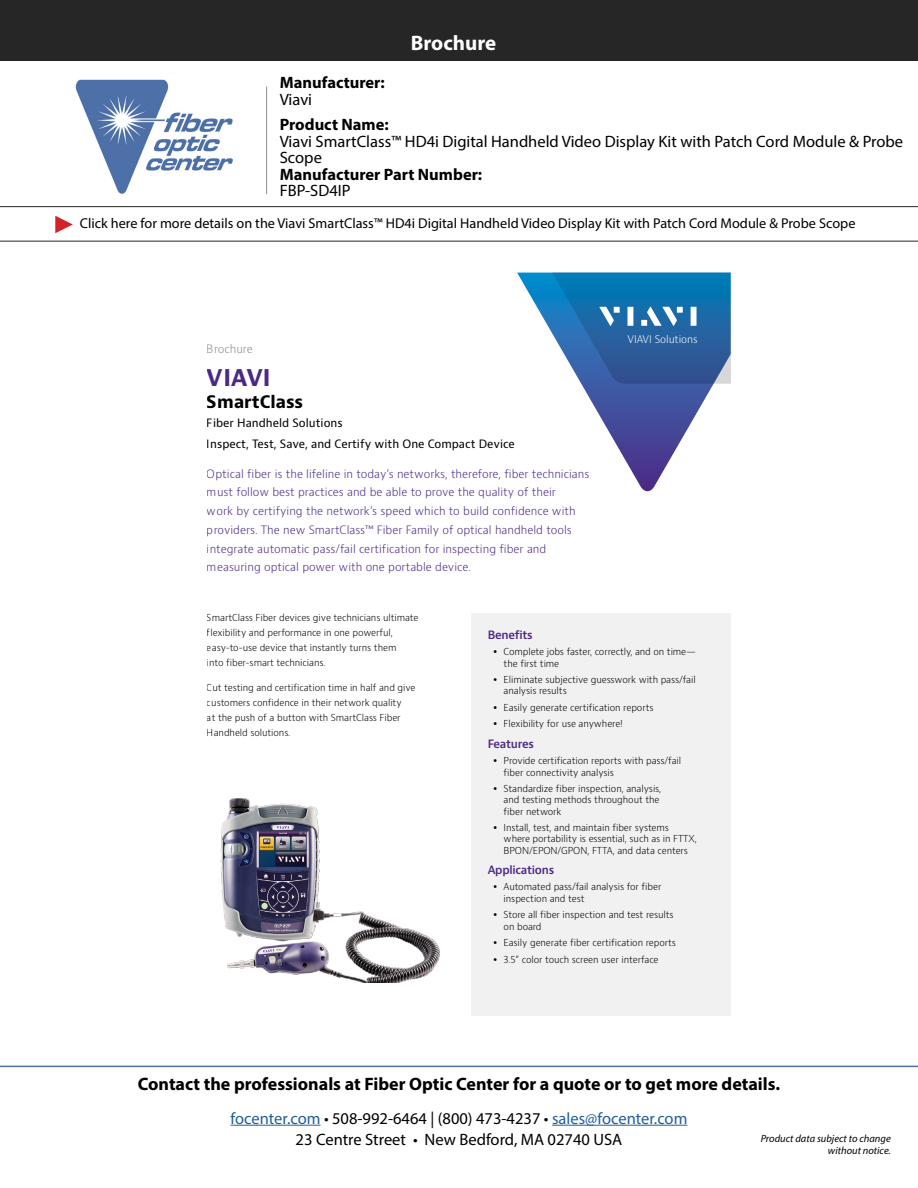
<style>
.page{position:relative;width:918px;height:1188px;background:#fff}
.page>*{position:absolute;margin:0;border:0;box-sizing:border-box;transform-origin:0 0}
.t1{font:700 22.5px "Bernino Sans";color:#4b2885}
.t2{font:700 21px "Myriad Pro";color:#fff}
.t3{font:700 18px "Myriad Pro";color:#000}
.t4{font:700 16.8px "Bernino Sans";color:#000}
.t5{font:16.5px/16.5px "Myriad Pro";color:#000}
.t6{font:16.5px "Myriad Pro";color:#215e9e}
.t7{font:700 16.5px/16.5px "Myriad Pro";color:#000}
.t8{font:14.25px "Myriad Pro";color:#000}
.t9{font:300 11.25px/18.8px "Bernino Sans";color:#4b2885}
.t10{font:11.25px/21.5px "Bernino Sans";color:#000}
.t11{font:600 11.25px "Bernino Sans";letter-spacing:-.025em;color:#4b2885}
.t12{font:300 11.25px "Bernino Sans";color:#888a8d}
.t13{font:italic 10.5px/12.6px "Myriad Pro";color:#000;text-align:right}
.t14{font:300 10.35px "Bernino Sans";letter-spacing:-.01em;color:#fff}
.t15{font:300 9.3px/11.2px "Bernino Sans";letter-spacing:-.01em;color:#000}
.s1{font-weight:400}
.s2{font-weight:700}
.s3{color:#000}
</style>
<div class="page">
<hr style="left:231px;top:1125px;width:90px;height:1px;background:#215e9e">
<hr style="left:552px;top:1125px;width:135px;height:1px;background:#215e9e">
<hr style="left:0;top:1066px;width:918px;height:1px;background:#4f70a8">
<svg style="left:581px;top:384px;width:133px;height:107px"></svg>
<svg style="left:517px;top:273px;width:214px;height:111px"></svg>
<div style="left:471px;top:613px;width:260px;height:403px;background:#f1f1f2"></div>
<img style="left:220px;top:798px;width:220px;height:184px">
<div style="left:0;top:0;width:918px;height:60px;background:#262626"></div>
<hr style="left:266px;top:87px;width:1px;height:107px;background:#8a8c8e">
<img style="left:75px;top:79px;width:158px;height:115px">
<hr style="left:0;top:241px;width:918px;height:1px;background:#262626">
<svg style="left:55px;top:216px;width:18px;height:17px"></svg>
<hr style="left:0;top:206px;width:918px;height:1px;background:#262626">
<p class="t2" style="left:411px;top:29px;width:87px">Brochure</p>
<p class="t7" style="left:280px;top:74px;width:107px">Manufacturer:<br><span class="s1">Viavi</span></p>
<p class="t5" style="left:280px;top:116px;width:625px"><span class="s2">Product Name:<br></span>Viavi SmartClass™ HD4i Digital Handheld Video Display Kit with Patch Cord Module &amp; Probe<br>Scope</p>
<p class="t7" style="left:280px;top:165px;width:204px">Manufacturer Part Number:</p>
<p class="t5" style="left:280px;top:182px;width:72px">FBP-SD4IP</p>
<p class="t8" style="left:80px;top:215px;width:777px">Click here for more details on the Viavi SmartClass™ HD4i Digital Handheld Video Display Kit with Patch Cord Module &amp; Probe Scope</p>
<p class="t12" style="left:207px;top:341px;width:47px">Brochure</p>
<h1 class="t1" style="left:207px;top:363px;width:65px">VIAVI</h1>
<h3 class="t4" style="left:207px;top:391px;width:98px">SmartClass</h3>
<p class="t10" style="left:207px;top:412px;width:309px">Fiber Handheld Solutions<br>Inspect, Test, Save, and Certify with One Compact Device</p>
<p class="t9" style="left:207px;top:464px;width:384px">Optical fiber is the lifeline in today’s networks, therefore, fiber technicians must follow best practices and be able to prove the quality of their<br>work by certifying the network’s speed which to build confidence with providers. The new SmartClass™ Fiber Family of optical handheld tools integrate automatic pass/fail certification for inspecting fiber and measuring optical power with one portable device.</p>
<p class="t14" style="left:627px;top:333px;width:72px">VIAVI Solutions</p>
<p class="t15" style="left:207px;top:610px;width:213px;line-height:15px">SmartClass Fiber devices give technicians ultimate flexibility and performance in one powerful, easy-to-use device that instantly turns them<br>into fiber-smart technicians.</p>
<p class="t15" style="left:207px;top:681px;width:210px;line-height:15px">Cut testing and certification time in half and give customers confidence in their network quality<br>at the push of a button with SmartClass Fiber Handheld solutions.</p>
<p class="t11" style="left:488px;top:627px;width:47px">Benefits</p>
<p class="t15" style="left:504px;top:647px;width:194px">Complete jobs faster, correctly, and on time— the first time</p>
<p class="t15" style="left:504px;top:674px;width:194px">Eliminate subjective guesswork with pass/fail analysis results</p>
<p class="t15" style="left:504px;top:699px;width:151px;line-height:16.5px">Easily generate certification reports<br>Flexibility for use anywhere!</p>
<p class="t11" style="left:488px;top:736px;width:48px">Features</p>
<p class="t15" style="left:504px;top:755px;width:179px">Provide certification reports with pass/fail fiber connectivity analysis</p>
<p class="t15" style="left:504px;top:783px;width:159px">Standardize fiber inspection, analysis, and testing methods throughout the fiber network</p>
<p class="t15" style="left:504px;top:822px;width:195px">Install, test, and maintain fiber systems where portability is essential, such as in FTTX,<br>BPON/EPON/GPON, FTTA, and data centers</p>
<p class="t11" style="left:488px;top:863px;width:68px">Applications</p>
<p class="t15" style="left:504px;top:882px;width:159px">Automated pass/fail analysis for fiber inspection and test</p>
<p class="t15" style="left:504px;top:909px;width:172px">Store all fiber inspection and test results on board</p>
<p class="t15" style="left:504px;top:935px;width:174px;line-height:16.5px">Easily generate fiber certification reports<br>3.5” color touch screen user interface</p>
<p class="t3" style="left:138px;top:1072px;width:644px">Contact the professionals at Fiber Optic Center for a quote or to get more details.</p>
<p class="t6" style="left:231px;top:1108px;width:458px">focenter.com <span class="s3">• 508-992-6464 | (800) 473-4237 •</span> sales@focenter.com</p>
<p class="t5" style="left:296px;top:1131px;width:328px">23 Centre Street • New Bedford, MA 02740 USA</p>
<p class="t13" style="left:761px;top:1132px;width:132px">Product data subject to change without notice.</p>
</div>
